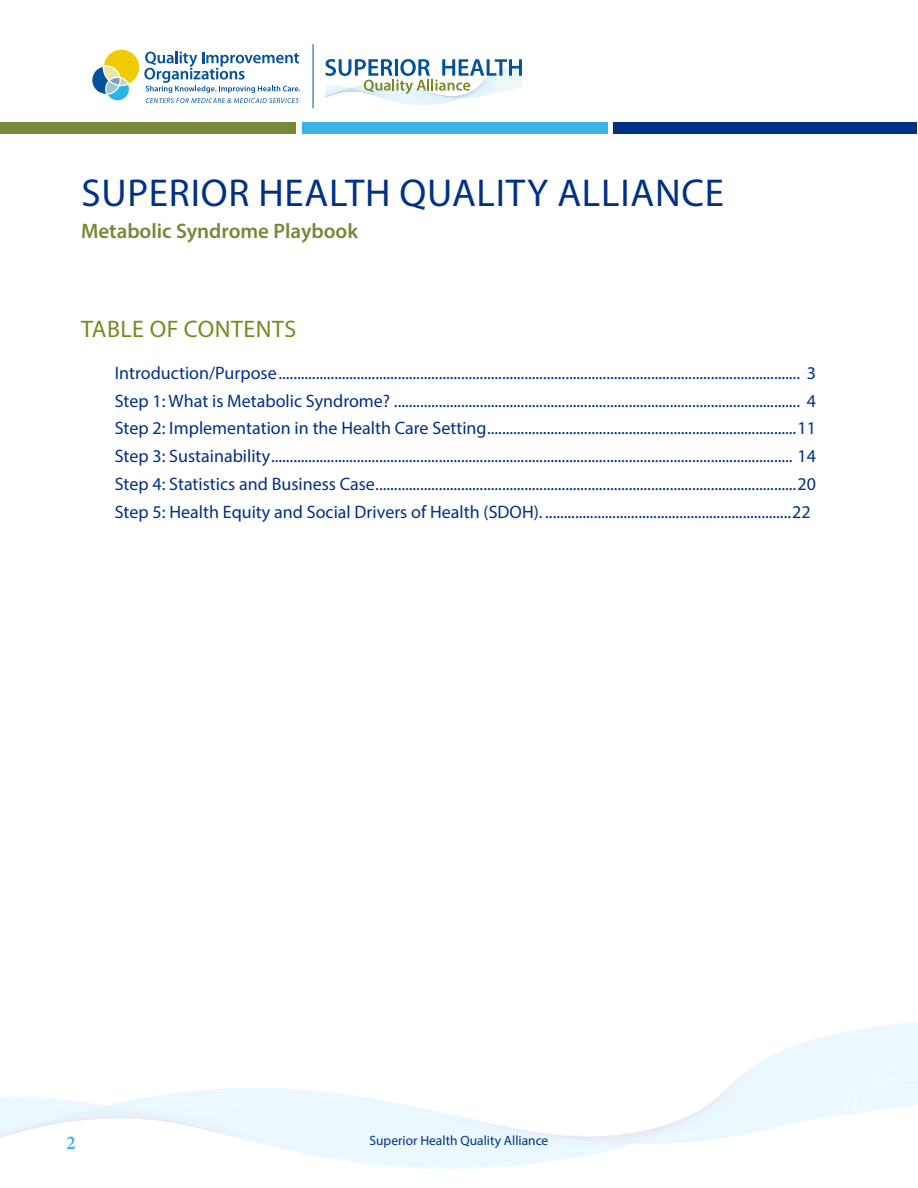
<style>
.page{position:relative;width:918px;height:1188px;background:#fff}
.page>*{position:absolute;margin:0;border:0;box-sizing:border-box;transform-origin:0 0}
.Section_Headline{font:39px "Myriad Pro";letter-spacing:.02em;color:#003186}
.text_headline_green{font:24px "Myriad Pro";letter-spacing:.02em;color:#7e8620}
.Story_headline_green{font:600 21px "Myriad Pro";color:#768838}
.text{font:600 19.5px "Minion Pro";color:#26b6ea}
.TOC_section{font:18px "Myriad Pro";color:#002f87}
.TOC_section-2{font:18px "Myriad Pro";color:#003186}
.t1{font:13.5px "Myriad Pro";color:#003186}
.s1{color:#002f87}
</style>
<div class="page">
<svg style="left:92px;top:49px;width:208px;height:54px"></svg>
<hr style="left:313px;top:44px;width:1px;height:64px;background:#01529a">
<svg style="left:325px;top:59px;width:197px;height:46px"></svg>
<div style="left:0;top:122px;width:296px;height:11px;background:#768838"></div>
<div style="left:302px;top:122px;width:306px;height:11px;background:#38b3e4"></div>
<div style="left:614px;top:122px;width:303px;height:11px;background:#003186"></div>
<svg style="left:0;top:1022px;width:918px;height:147px"></svg>
<p class="Section_Headline" style="left:81px;top:169px;width:644px">SUPERIOR HEALTH QUALITY ALLIANCE</p>
<p class="Story_headline_green" style="left:81px;top:218px;width:279px">Metabolic Syndrome Playbook</p>
<p class="text_headline_green" style="left:81px;top:314px;width:216px">TABLE OF CONTENTS</p>
<p class="TOC_section-2" style="left:115px;top:362px;width:703px"><span class="s1">Introduction/Purpose</span>............................................................................................................................................ 3</p>
<p class="TOC_section" style="left:115px;top:390px;width:703px">Step 1: What is Metabolic Syndrome? ............................................................................................................. 4</p>
<p class="TOC_section" style="left:115px;top:417px;width:703px">Step 2: Implementation in the Health Care Setting...................................................................................11</p>
<p class="TOC_section" style="left:115px;top:445px;width:703px">Step 3: Sustainability............................................................................................................................................ 14</p>
<p class="TOC_section" style="left:115px;top:473px;width:703px">Step 4: Statistics and Business Case.................................................................................................................20</p>
<p class="TOC_section-2" style="left:115px;top:501px;width:698px"><span class="s1">Step 5: Health Equity and Social Drivers of Health (SDOH).</span> ..................................................................22</p>
<p class="text" style="left:66px;top:1129px;width:11px">2</p>
<p class="t1" style="left:370px;top:1132px;width:180px">Superior Health Quality Alliance</p>
</div>
